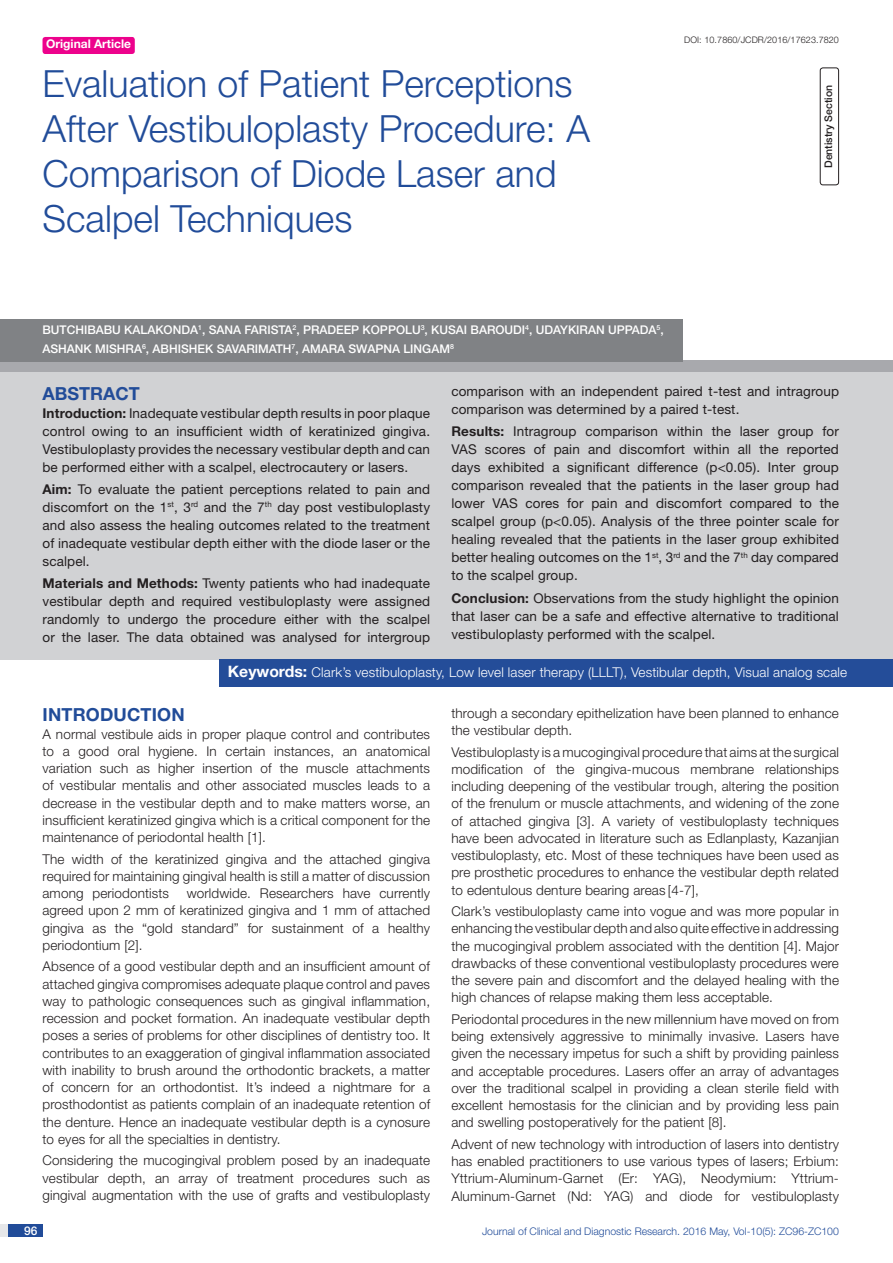
<style>
.page{position:relative;width:893px;height:1263px;background:#fff}
.page>*{position:absolute;margin:0;border:0;box-sizing:border-box;transform-origin:0 0}
.t1{font:300 37.5px/45px "Helvetica Neue";color:#214c99}
.Level_1{font:700 18px "Helvetica Neue";letter-spacing:.01em;color:#214c99}
.Abstract_head{font:700 18px "Helvetica Neue";color:#214c99}
.Body_text{font:300 13.5px/17.2px "Helvetica Neue";letter-spacing:.01em;color:#231f20;text-align:justify}
.Abstract_Text{font:13.5px/18px "Helvetica Neue";letter-spacing:.01em;color:#231f20;text-align:justify}
.t2{font:300 13.5px "Helvetica Neue";letter-spacing:.01em;color:#fff}
.Author{font:500 12px "Helvetica Neue";color:#fff}
.t3{font:700 12px "Helvetica Neue";color:#fff}
.t4{font:300 10.5px "Helvetica Neue";color:#214c99}
.t5{font:500 10.5px "Helvetica Neue";color:#231f20}
.DOI{font:300 9px "Helvetica Neue";letter-spacing:.01em;color:#231f20}
.s1{color:#244d99}
.s2{font-weight:700}
.s3{font-weight:700;font-size:15.75px}
</style>
<div class="page">
<div style="left:0;top:1224px;width:43px;height:13px;background:#e6e7e9"></div>
<div style="left:8px;top:1224px;width:35px;height:13px;background:#214c99"></div>
<div style="left:43px;top:37px;width:92px;height:17px;background:#ed028c;border-radius:3px"></div>
<div style="left:0;top:361px;width:893px;height:12px;background:#a8a9ad"></div>
<div style="left:0;top:373px;width:893px;height:287px;background:#d1d2d4"></div>
<div style="left:219px;top:659px;width:674px;height:28px;background:#244d99"></div>
<div style="left:0;top:319px;width:683px;height:42px;background:#808285"></div>
<div style="left:820px;top:68px;width:19px;height:117px;border:1px solid #231f20;border-radius:3px"></div>
<p class="t3" style="left:46px;top:37px;width:87px">Original Article</p>
<p class="t1" style="left:43px;top:60px;width:549px">Evaluation of Patient Perceptions<br>After Vestibuloplasty Procedure: A<br>Comparison of Diode Laser and<br>Scalpel Techniques</p>
<p class="DOI" style="left:684px;top:35px;width:156px">DOI: 10.7860/JCDR/2016/17623.7820</p>
<p class="t5" style="left:822px;top:168px;width:85px;rotate:-90deg">DENTISTRY SECTION</p>
<p class="Author" style="left:43px;top:322px;width:575px">BUTCHIBABU KALAKONDA<sup>1</sup>, SANA FARISTA<sup>2</sup>, PRADEEP KOPPOLU<sup>3</sup>, KUSAI BAROUDI<sup>4</sup>, UDAYKIRAN UPP</p>
<p class="Author" style="left:632px;top:322px;width:33px">ADA<sup>5</sup>,</p>
<p class="Author" style="left:43px;top:341px;width:413px">ASHANK MISHRA<sup>6</sup>, ABHISHEK SAVARIMATH<sup>7</sup>, AMARA SWAPNA LINGAM <sup>8</sup></p>
<p class="Abstract_head" style="left:43px;top:382px;width:98px">ABST<span class="s1">RAC</span>T</p>
<p class="Abstract_Text" style="left:43px;top:404px;width:389px"><span class="s2">Introduction:</span> Inadequate vestibular depth results in poor plaque control owing to an insufficient width of keratinized gingiva.<br>Vestibuloplasty provides the necessary vestibular depth and can be performed either with a scalpel, electrocautery or lasers.</p>
<p class="Abstract_Text" style="left:43px;top:480px;width:389px"><span class="s2">Aim:</span> To evaluate the patient perceptions related to pain and discomfort on the 1<sup>st</sup>, 3<sup>rd</sup> and the 7<sup>th</sup> day post vestibuloplasty and also assess the healing outcomes related to the treatment of inadequate vestibular depth either with the diode laser or the scalpel.</p>
<p class="Abstract_Text" style="left:43px;top:574px;width:389px"><span class="s2">Materials and Methods:</span> Twenty patients who had inadequate vestibular depth and required vestibuloplasty were assigned randomly to undergo the procedure either with the scalpel or the laser. The data obtained was analysed for intergroup</p>
<p class="Abstract_Text" style="left:451px;top:382px;width:389px">comparison with an independent paired t-test and intragroup comparison was determined by a paired t-test.</p>
<p class="Abstract_Text" style="left:451px;top:422px;width:389px"><span class="s2">Results:</span> Intragroup comparison within the laser group for VAS scores of pain and discomfort within all the reported days exhibited a significant difference (p&lt;0.05). Inter group comparison revealed that the patients in the laser group had lower VAS cores for pain and discomfort compared to the scalpel group (p&lt;0.05). Analysis of the three pointer scale for healing revealed that the patients in the laser group exhibited better healing outcomes on the 1<sup>st</sup>, 3<sup>rd</sup> and the 7<sup>th</sup> day compared to the scalpel group.</p>
<p class="Abstract_Text" style="left:451px;top:589px;width:389px"><span class="s2">Conclusion:</span> Observations from the study highlight the opinion that laser can be a safe and effective alternative to traditional vestibuloplasty performed with the scalpel.</p>
<p class="t2" style="left:228px;top:664px;width:621px"><span class="s3">Keywords:</span> Clark’s vestibuloplasty, Low level laser therapy (LLLT), Vestibular depth, Visual analog scale</p>
<p class="Level_1" style="left:43px;top:704px;width:144px">Introduction</p>
<p class="Body_text" style="left:43px;top:725px;width:389px">A normal vestibule aids in proper plaque control and contributes to a good oral hygiene. In certain instances, an anatomical variation such as higher insertion of the muscle attachments of vestibular mentalis and other associated muscles leads to a decrease in the vestibular depth and to make matters worse, an insufficient keratinized gingiva which is a critical component for the maintenance of periodontal health [1].</p>
<p class="Body_text" style="left:43px;top:850px;width:389px">The width of the keratinized gingiva and the attached gingiva required for maintaining gingival health is still a matter of discussion among periodontists</p>
<p class="Body_text" style="left:43px;top:884px;width:389px;text-indent:144px">worldwide. Researchers have currently agreed upon 2 mm of keratinized gingiva and 1 mm of attached gingiva as the “gold standard” for sustainment of a healthy periodontium [2].</p>
<p class="Body_text" style="left:43px;top:957px;width:389px">Absence of a good vestibular depth and an insufficient amount of attached gingiva compromises adequate plaque control and paves way to pathologic consequences such as gingival inflammation, recession and pocket formation. An inadequate vestibular depth poses a series of problems for other disciplines of dentistry too. It contributes to an exaggeration of gingival inflammation associated with inability to brush around the orthodontic brackets, a matter of concern for an orthodontist. It’s indeed a nightmare for a prosthodontist as patients complain of an inadequate retention of the denture. Hence an inadequate vestibular depth is a cynosure to eyes for all the specialties in dentistry.</p>
<p class="Body_text" style="left:43px;top:1151px;width:389px">Considering the mucogingival problem posed by an inadequate vestibular depth, an array of treatment procedures such as gingival augmentation with the use of grafts and vestibuloplasty</p>
<p class="Body_text" style="left:451px;top:704px;width:389px">through a secondary epithelization have been planned to enhance the vestibular depth.</p>
<p class="Body_text" style="left:451px;top:743px;width:389px">Vestibuloplasty is a mucogingival procedure that aims at the surgical modification of the gingiva-mucous membrane relationships including deepening of the vestibular trough, altering the position of the frenulum or muscle attachments, and widening of the zone of attached gingiva [3]. A variety of vestibuloplasty techniques have been advocated in literature such as Edlanplasty, Kazanjian vestibuloplasty, etc. Most of these techniques have been used as pre prosthetic procedures to enhance the vestibular depth related to edentulous denture bearing areas [4-7],</p>
<p class="Body_text" style="left:451px;top:902px;width:389px">Clark’s vestibuloplasty came into vogue and was more popular in enhancing the vestibular depth and also quite effective in addressing the mucogingival problem associated with the dentition [4]. Major drawbacks of these conventional vestibuloplasty procedures were the severe pain and discomfort and the delayed healing with the high chances of relapse making them less acceptable.</p>
<p class="Body_text" style="left:451px;top:1010px;width:389px">Periodontal procedures in the new millennium have moved on from being extensively aggressive to minimally invasive. Lasers have given the necessary impetus for such a shift by providing painless and acceptable procedures. Lasers offer an array of advantages over the traditional scalpel in providing a clean sterile field with excellent hemostasis for the clinician and by providing less pain and swelling postoperatively for the patient [8].</p>
<p class="Body_text" style="left:451px;top:1135px;width:389px">Advent of new technology with introduction of lasers into dentistry has enabled practitioners to use various types of lasers; Erbium:<br>Yttrium-Aluminum-Garnet (Er: YAG), Neodymium: Yttrium-Aluminum-Garnet (Nd: YAG) and diode for vestibuloplasty</p>
<p class="Author" style="left:24px;top:1223px;width:15px">96</p>
<p class="t4" style="left:482px;top:1225px;width:358px">Journal of Clinical and Diagnostic Research. 2016 May, Vol-10(5): ZC96-ZC100</p>
</div>
